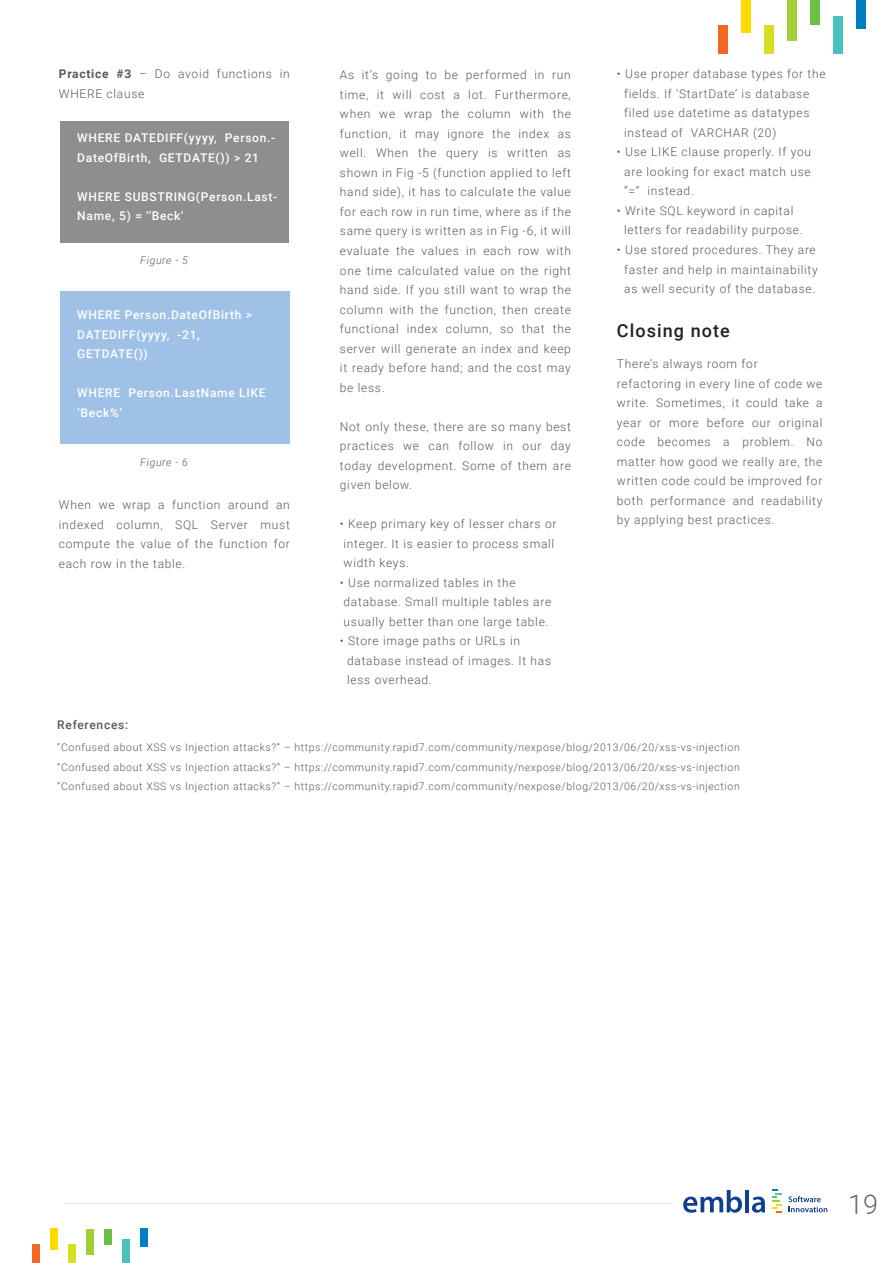
<style>
.page{position:relative;width:893px;height:1263px;background:#fff}
.page>*{position:absolute;margin:0;border:0;box-sizing:border-box;transform-origin:0 0}
.t1{font:300 27px "Roboto";color:#666767}
.t2{font:500 18px "Roboto";letter-spacing:.06em;color:#231f20}
.t3{font:300 12px/19.5px "Roboto";letter-spacing:.06em;color:#58595b}
.t4{font:500 12px/19.5px "Roboto";letter-spacing:.06em;color:#fff}
.t5{font:500 12px "Roboto";letter-spacing:.06em;color:#58595b}
.t6{font:300 10.5px/19.5px "Roboto";letter-spacing:.06em;color:#58595b;text-align:justify}
.t7{font:italic 300 10.5px "Roboto";letter-spacing:.06em;color:#58595b}
.s1{font-weight:700}
</style>
<div class="page">
<div style="left:140px;top:1229px;width:7px;height:18px;background:#007ec3"></div>
<div style="left:122px;top:1239px;width:7px;height:24px;background:#4bc1bd"></div>
<div style="left:104px;top:1229px;width:7px;height:15px;background:#6cbe45"></div>
<div style="left:69px;top:1245px;width:7px;height:18px;background:#d7df23"></div>
<div style="left:86px;top:1229px;width:8px;height:25px;background:#a4ce39"></div>
<div style="left:51px;top:1229px;width:7px;height:21px;background:#ffdb00"></div>
<div style="left:33px;top:1245px;width:7px;height:18px;background:#f26722"></div>
<svg style="left:772px;top:1189px;width:10px;height:23px"></svg>
<svg style="left:683px;top:1190px;width:59px;height:23px"></svg>
<hr style="left:745px;top:1190px;width:4px;height:22px;background:#113f8f">
<svg style="left:752px;top:1196px;width:13px;height:17px"></svg>
<svg style="left:788px;top:1196px;width:39px;height:16px"></svg>
<div style="left:856px;top:0;width:9px;height:29px;background:#007ec3"></div>
<div style="left:833px;top:17px;width:9px;height:37px;background:#4bc1bd"></div>
<div style="left:810px;top:0;width:9px;height:25px;background:#6cbe45"></div>
<div style="left:764px;top:25px;width:9px;height:29px;background:#d7df23"></div>
<div style="left:787px;top:0;width:9px;height:40px;background:#a4ce39"></div>
<div style="left:741px;top:0;width:9px;height:33px;background:#ffdb00"></div>
<div style="left:718px;top:25px;width:9px;height:29px;background:#f26722"></div>
<div style="left:60px;top:121px;width:228px;height:121px;background:#8f8e8e"></div>
<div style="left:60px;top:291px;width:229px;height:152px;background:#a0c1e6"></div>
<p class="t3" style="left:59px;top:64px;width:232px"><span class="s1">Practice #3</span> – Do avoid functions in<br>WHERE clause</p>
<p class="t3" style="left:624px;top:64px;width:203px;text-indent:-7px">• Use proper database types for the fields. If ‘StartDate’ is database filed use datetime as datatypes instead of VARCHAR (20)</p>
<p class="t3" style="left:624px;top:142px;width:188px;text-align:justify;text-indent:-7px">• Use LIKE clause properly. If you are looking for exact match use “=” instead.</p>
<p class="t3" style="left:624px;top:201px;width:180px;text-indent:-7px">• Write SQL keyword in capital letters for readability purpose.</p>
<p class="t3" style="left:624px;top:240px;width:195px;text-indent:-7px">• Use stored procedures. They are faster and help in maintainability as well security of the database.</p>
<h2 class="t2" style="left:617px;top:317px;width:114px">Closing note</h2>
<p class="t3" style="left:617px;top:354px;width:207px">There’s always room for refactoring in every line of code we write. Sometimes, it could take a year or more before our original code becomes a problem. No matter how good we really are, the written code could be improved for both performance and readability by applying best practices.</p>
<p class="t3" style="left:340px;top:65px;width:233px;text-align:justify">As it’s going to be performed in run time, it will cost a lot. Furthermore, when we wrap the column with the function, it may ignore the index as well. When the query is written as shown in Fig -5 (function applied to left hand side), it has to calculate the value for each row in run time, where as if the same query is written as in Fig -6, it will evaluate the values in each row with one time calculated value on the right hand side. If you still want to wrap the column with the function, then create functional index column, so that the server will generate an index and keep it ready before hand; and the cost may be less.</p>
<p class="t3" style="left:340px;top:416px;width:232px;text-align:justify">Not only these, there are so many best practices we can follow in our day today development. Some of them are given below.</p>
<p class="t3" style="left:344px;top:514px;width:214px;text-indent:-4px">• Keep primary key of lesser chars or integer. It is easier to process small width keys.</p>
<p class="t3" style="left:344px;top:572px;width:209px;text-indent:-4px">• Use normalized tables in the database. Small multiple tables are usually better than one large table.</p>
<p class="t3" style="left:347px;top:631px;width:205px;text-indent:-7px">• Store image paths or URLs in database instead of images. It has less overhead.</p>
<p class="t4" style="left:77px;top:128px;width:199px">WHERE DATEDIFF(yyyy, Person.-<br>DateOfBirth, GETDATE()) &gt; 21</p>
<p class="t4" style="left:77px;top:186px;width:201px">WHERE SUBSTRING(Person.Last-<br>Name, 5) = ''Beck'</p>
<p class="t7" style="left:140px;top:253px;width:49px">Figure - 5</p>
<p class="t4" style="left:77px;top:305px;width:176px">WHERE Person.DateOfBirth &gt;<br>DATEDIFF(yyyy, -21,<br>GETDATE())</p>
<p class="t4" style="left:77px;top:383px;width:190px">WHERE Person.LastName LIKE ‘Beck%’</p>
<p class="t7" style="left:140px;top:455px;width:49px">Figure - 6</p>
<p class="t3" style="left:59px;top:495px;width:232px;text-align:justify">When we wrap a function around an indexed column, SQL Server must compute the value of the function for each row in the table.</p>
<p class="t5" style="left:57px;top:717px;width:72px">References:</p>
<p class="t6" style="left:57px;top:737px;width:684px">“Confused about XSS vs Injection attacks?” – https://community.rapid7.com/community/nexpose/blog/2013/06/20/xss-vs-injection “Confused about XSS vs Injection attacks?” – https://community.rapid7.com/community/nexpose/blog/2013/06/20/xss-vs-injection “Confused about XSS vs Injection attacks?” – https://community.rapid7.com/community/nexpose/blog/2013/06/20/xss-vs-injection</p>
<h1 class="t1" style="left:848px;top:1185px;width:31px">19</h1>
</div>
